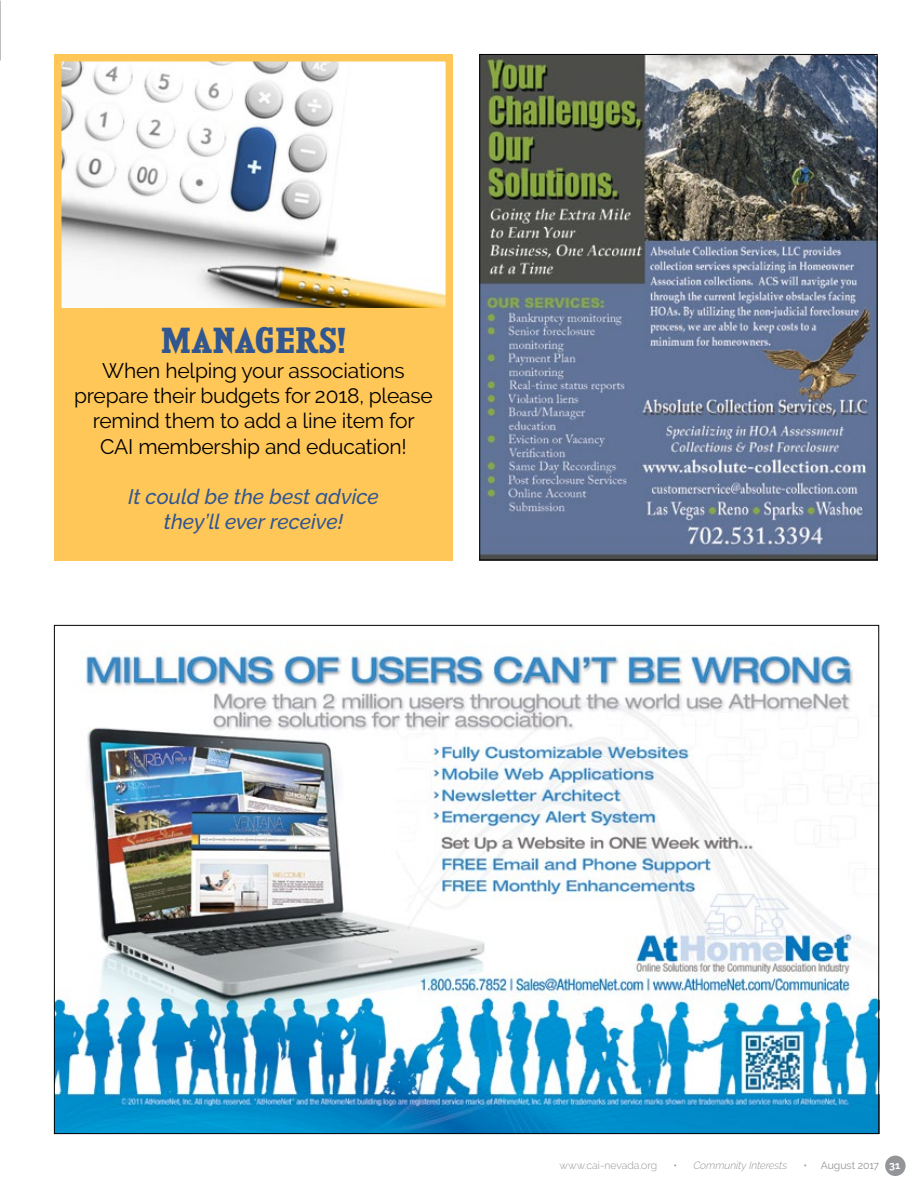
<style>
.page{position:relative;width:918px;height:1188px;background:#fff}
.page>*{position:absolute;margin:0;border:0;box-sizing:border-box;transform-origin:0 0}
.t1{font:700 31.65px "Kingsbridge Rg";color:#315690}
.t2{font:21px/25.2px "Raleway";letter-spacing:-.01em;color:#000;text-align:center}
.t3{font:italic 500 21px/25.2px "Raleway";color:#315690;text-align:center}
.t4{font:italic 300 10.5px "Raleway";color:#939598}
.t5{font:300 10.5px "Raleway";color:#939598}
.t6{font:10.5px "Raleway";letter-spacing:-.01em;color:#939598}
.s1{font-weight:400;font-style:normal}
.s2{font-weight:700;color:#fff}
</style>
<div class="page">
<img style="left:56px;top:650px;width:821px;height:482px">
<img style="left:481px;top:56px;width:395px;height:502px">
<div style="left:54px;top:307px;width:398px;height:253px;background:#ffc758"></div>
<img style="left:63px;top:63px;width:380px;height:244px">
<div style="left:54px;top:54px;width:398px;height:506px;border:8px solid #ffc758"></div>
<div style="left:885px;top:1156px;width:21px;height:20px;background:#939598;border-radius:50%"></div>
<h1 class="t1" style="left:161px;top:321px;width:187px">MANAGERS!</h1>
<p class="t2" style="left:74px;top:358px;width:360px">When helping your associations prepare their budgets for 2018, please remind them to add a line item for CAI membership and education!</p>
<p class="t3" style="left:128px;top:484px;width:252px">It could be the best advice they’ll ever receive!</p>
<p class="t5" style="left:559px;top:1159px;width:99px">www.cai-nevada.org</p>
<p class="t4" style="left:673px;top:1159px;width:115px"><span class="s1">•</span> Community Interests</p>
<p class="t6" style="left:804px;top:1159px;width:98px">• August 2017 <span class="s2">31</span></p>
</div>
